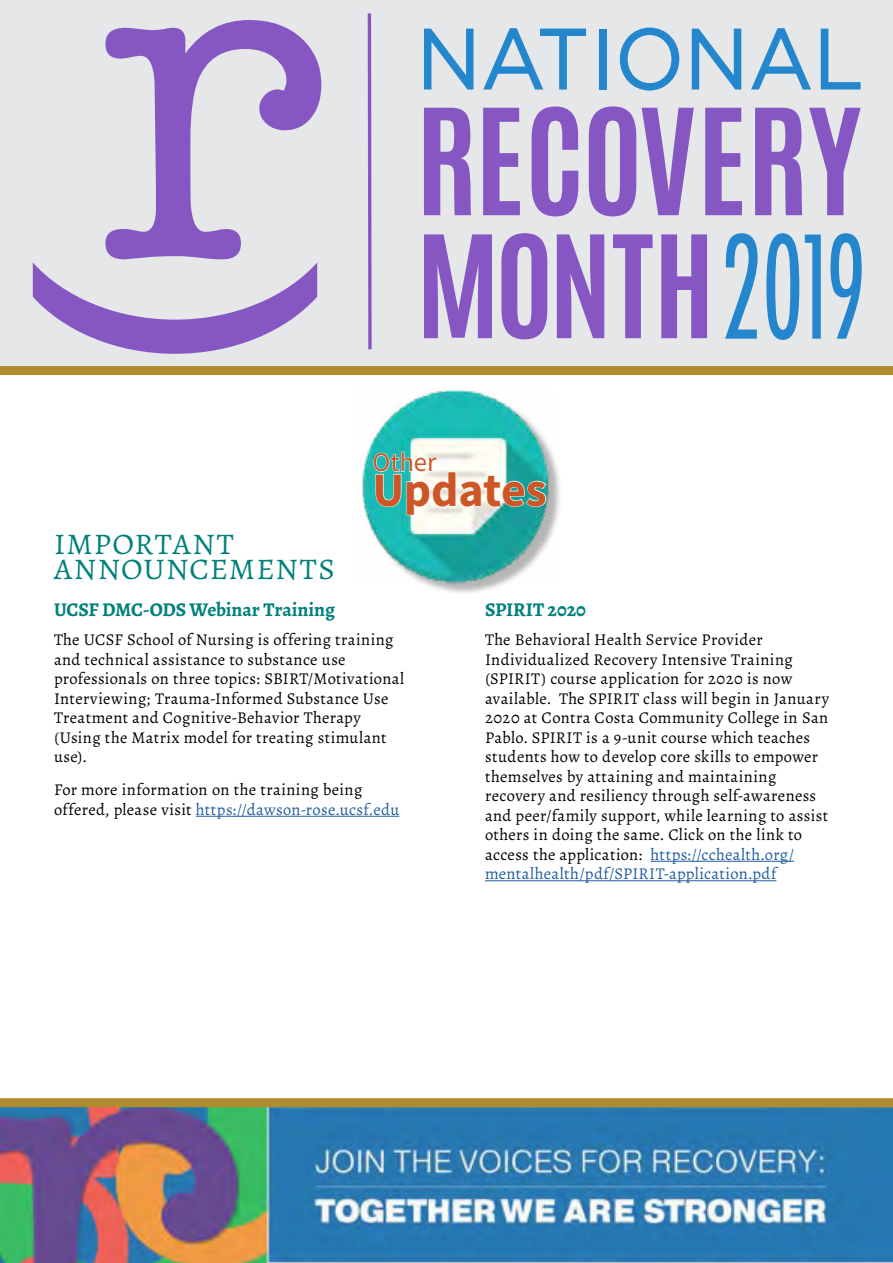
<style>
.page{position:relative;width:893px;height:1263px;background:#fff}
.page>*{position:absolute;margin:0;border:0;box-sizing:border-box;transform-origin:0 0}
.t1{font:700 48px "Source Sans Pro";letter-spacing:-.01em;color:#cd5627}
.t2{font:30px/25.5px "Alegreya";letter-spacing:.035em;color:#00817b;scale:1.04 1}
.t3{font:26.85px "Source Sans Pro";letter-spacing:-.005em;color:#cd5627}
.t4{font:700 19.5px "Alegreya";letter-spacing:-.01em;color:#00817b}
.t5{font:16.5px/19.5px "Alegreya";letter-spacing:.02em;color:#000}
.s1{color:#215e9e}
</style>
<div class="page">
<img style="left:0;top:1107px;width:893px;height:156px">
<hr style="left:651px;top:861px;width:143px;height:1px;background:#215e9e">
<hr style="left:485px;top:880px;width:291px;height:1px;background:#215e9e">
<div style="left:0;top:366px;width:893px;height:9px;background:#b18c2e"></div>
<div style="left:367px;top:393px;width:195px;height:202px;background:#000;opacity:.29"></div>
<img style="left:360px;top:389px;width:194px;height:195px">
<svg style="left:373px;top:451px;width:174px;height:65px"></svg>
<hr style="left:196px;top:816px;width:203px;height:1px;background:#215e9e">
<div style="left:0;top:1098px;width:893px;height:9px;background:#b18c2e"></div>
<div style="left:0;top:0;width:893px;height:366px;background:#e6e7e8"></div>
<svg style="left:367px;top:13px;width:5px;height:337px;background:#a586ce"></svg>
<svg style="left:33px;top:263px;width:284px;height:91px"></svg>
<svg style="left:105px;top:20px;width:216px;height:239px"></svg>
<svg style="left:424px;top:108px;width:47px;height:107px"></svg>
<svg style="left:483px;top:108px;width:37px;height:107px"></svg>
<svg style="left:532px;top:106px;width:46px;height:110px"></svg>
<svg style="left:589px;top:106px;width:47px;height:110px"></svg>
<svg style="left:642px;top:108px;width:52px;height:107px"></svg>
<svg style="left:705px;top:108px;width:37px;height:107px"></svg>
<svg style="left:755px;top:108px;width:47px;height:107px"></svg>
<svg style="left:809px;top:108px;width:52px;height:107px"></svg>
<svg style="left:424px;top:29px;width:49px;height:60px"></svg>
<svg style="left:483px;top:28px;width:103px;height:61px"></svg>
<div style="left:599px;top:29px;width:8px;height:60px;background:#2486cc"></div>
<svg style="left:620px;top:28px;width:59px;height:63px"></svg>
<svg style="left:692px;top:29px;width:49px;height:60px"></svg>
<svg style="left:751px;top:28px;width:60px;height:61px"></svg>
<svg style="left:821px;top:29px;width:40px;height:60px"></svg>
<svg style="left:424px;top:234px;width:68px;height:104px"></svg>
<svg style="left:501px;top:233px;width:46px;height:106px"></svg>
<svg style="left:557px;top:234px;width:47px;height:104px"></svg>
<svg style="left:613px;top:234px;width:40px;height:104px"></svg>
<svg style="left:661px;top:234px;width:46px;height:104px"></svg>
<svg style="left:725px;top:233px;width:33px;height:106px"></svg>
<svg style="left:805px;top:235px;width:16px;height:104px"></svg>
<svg style="left:830px;top:233px;width:32px;height:106px"></svg>
<svg style="left:766px;top:233px;width:33px;height:107px"></svg>
<h2 class="t2" style="left:54px;top:531px;width:272px">IMPORTANT<br>ANNOUNCEMENTS</h2>
<h3 class="t3" style="left:372px;top:445px;width:65px">Other</h3>
<h1 class="t1" style="left:372px;top:457px;width:176px">Updates</h1>
<p class="t4" style="left:54px;top:597px;width:283px">UCSF DMC-ODS Webinar Training</p>
<p class="t5" style="left:54px;top:630px;width:352px">The UCSF School of Nursing is offering training and technical assistance to substance use professionals on three topics: SBIRT/Motivational Interviewing; Trauma-Informed Substance Use Treatment and Cognitive-Behavior Therapy (Using the Matrix model for treating stimulant use).</p>
<p class="t5" style="left:54px;top:780px;width:347px">For more information on the training being offered, please visit <span class="s1">https://dawson-rose.ucsf.edu</span></p>
<p class="t4" style="left:485px;top:597px;width:103px">SPIRIT 2020</p>
<p class="t5" style="left:485px;top:630px;width:345px">The Behavioral Health Service Provider Individualized Recovery Intensive Training (SPIRIT) course application for 2020 is now available. The SPIRIT class will begin in January 2020 at Contra Costa Community College in San Pablo. SPIRIT is a 9-unit course which teaches students how to develop core skills to empower themselves by attaining and maintaining recovery and resiliency through self-awareness and peer/family support, while learning to assist others in doing the same. Click on the link to access the application: <span class="s1">https://cchealth.org/ mentalhealth/pdf/SPIRIT-application.pdf</span></p>
</div>
